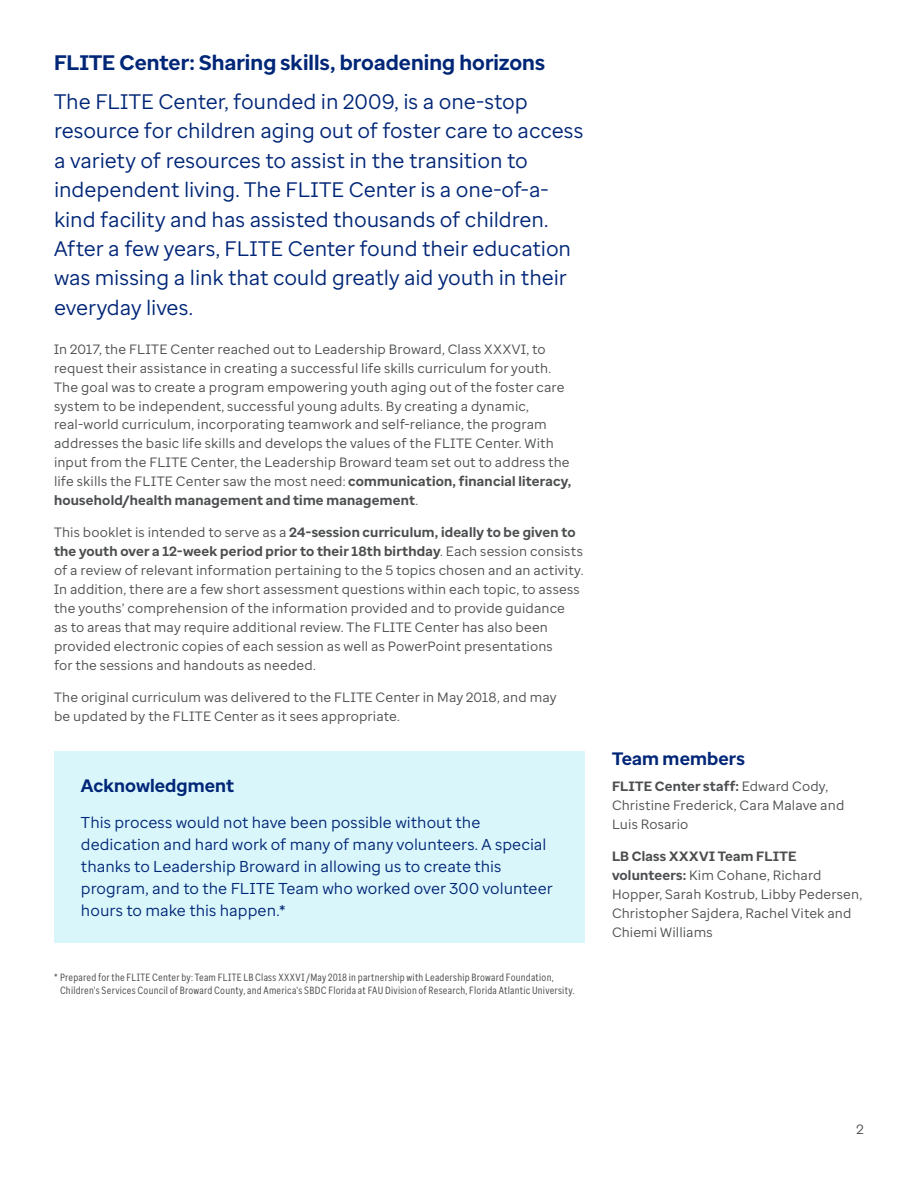
<style>
.page{position:relative;width:918px;height:1188px;background:#fff}
.page>*{position:absolute;margin:0;border:0;box-sizing:border-box;transform-origin:0 0}
.t1{font:21px/29.4px "Optum Sans";letter-spacing:-.005em;color:#002677}
.t2{font:700 21px "Optum Sans";letter-spacing:.005em;color:#002677}
.t3{font:700 18px "Optum Sans";letter-spacing:.005em;color:#002677}
.t4{font:15.75px/22px "Optum Sans";color:#002677}
.t5{font:13.5px/18.9px "Optum Sans";letter-spacing:.01em;color:#4b4d4f}
.t6{font:10.5px/12.6px "Optum Sans Cond";letter-spacing:.02em;color:#4b4d4f}
.s1{font-weight:700}
</style>
<div class="page">
<div style="left:54px;top:751px;width:531px;height:192px;background:#d9f6fa"></div>
<h1 class="t2" style="left:54px;top:49px;width:493px">FLITE Center: Sharing skills, broadening horizons</h1>
<p class="t1" style="left:54px;top:87px;width:531px">The FLITE Center, founded in 2009, is a one-stop resource for children aging out of foster care to access a variety of resources to assist in the transition to independent living. The FLITE Center is a one-of-a&shy;kind facility and has assisted thousands of children.<br>After a few years, FLITE Center found their education was missing a link that could greatly aid youth in their everyday lives.</p>
<p class="t5" style="left:54px;top:340px;width:519px">In 2017, the FLITE Center reached out to Leadership Broward, Class XXXVI, to request their assistance in creating a successful life skills curriculum for youth.<br>The goal was to create a program empowering youth aging out of the foster care system to be independent, successful young adults. By creating a dynamic, real-world curriculum, incorporating teamwork and self-reliance, the program addresses the basic life skills and develops the values of the FLITE Center. With input from the FLITE Center, the Leadership Broward team set out to address the life skills the FLITE Center saw the most need: <span class="s1">communication, financial literacy, household/health management and time management</span>.</p>
<p class="t5" style="left:54px;top:523px;width:531px">This booklet is intended to serve as a <span class="s1">24-session curriculum, ideally to be given to the youth over a 12-week period prior to their 18th birthday</span>. Each session consists of a review of relevant information pertaining to the 5 topics chosen and an activity.<br>In addition, there are a few short assessment questions within each topic, to assess the youths’ comprehension of the information provided and to provide guidance<br>as to areas that may require additional review. The FLITE Center has also been provided electronic copies of each session as well as PowerPoint presentations<br>for the sessions and handouts as needed.</p>
<p class="t5" style="left:54px;top:688px;width:504px">The original curriculum was delivered to the FLITE Center in May 2018, and may be updated by the FLITE Center as it sees appropriate.</p>
<h2 class="t3" style="left:81px;top:774px;width:155px">Acknowledgment</h2>
<p class="t4" style="left:81px;top:811px;width:473px">This process would not have been possible without the dedication and hard work of many of many volunteers. A special thanks to Leadership Broward in allowing us to create this program, and to the FLITE Team who worked over 300 volunteer hours to make this happen.*</p>
<p class="t6" style="left:60px;top:971px;width:516px;text-indent:-6px">* Prepared for the FLITE Center by: Team FLITE LB Class XXXVI /May 2018 in partnership with Leadership Broward Foundation,<br>Children's Services Council of Broward County, and America's SBDC Florida at FAU Division of Research, Florida Atlantic University.</p>
<h2 class="t3" style="left:612px;top:747px;width:135px">Team members</h2>
<p class="t5" style="left:612px;top:777px;width:234px"><span class="s1">FLITE Center staff:</span> Edward Cody,<br>Christine Frederick, Cara Malave and<br>Luis Rosario</p>
<p class="t5" style="left:612px;top:847px;width:252px"><span class="s1">LB Class XXXVI Team FLITE volunteers:</span> Kim Cohane, Richard<br>Hopper, Sarah Kostrub, Libby Pedersen,<br>Christopher Sajdera, Rachel Vitek and<br>Chiemi Williams</p>
<p class="t5" style="left:857px;top:1120px;width:9px">2</p>
</div>
